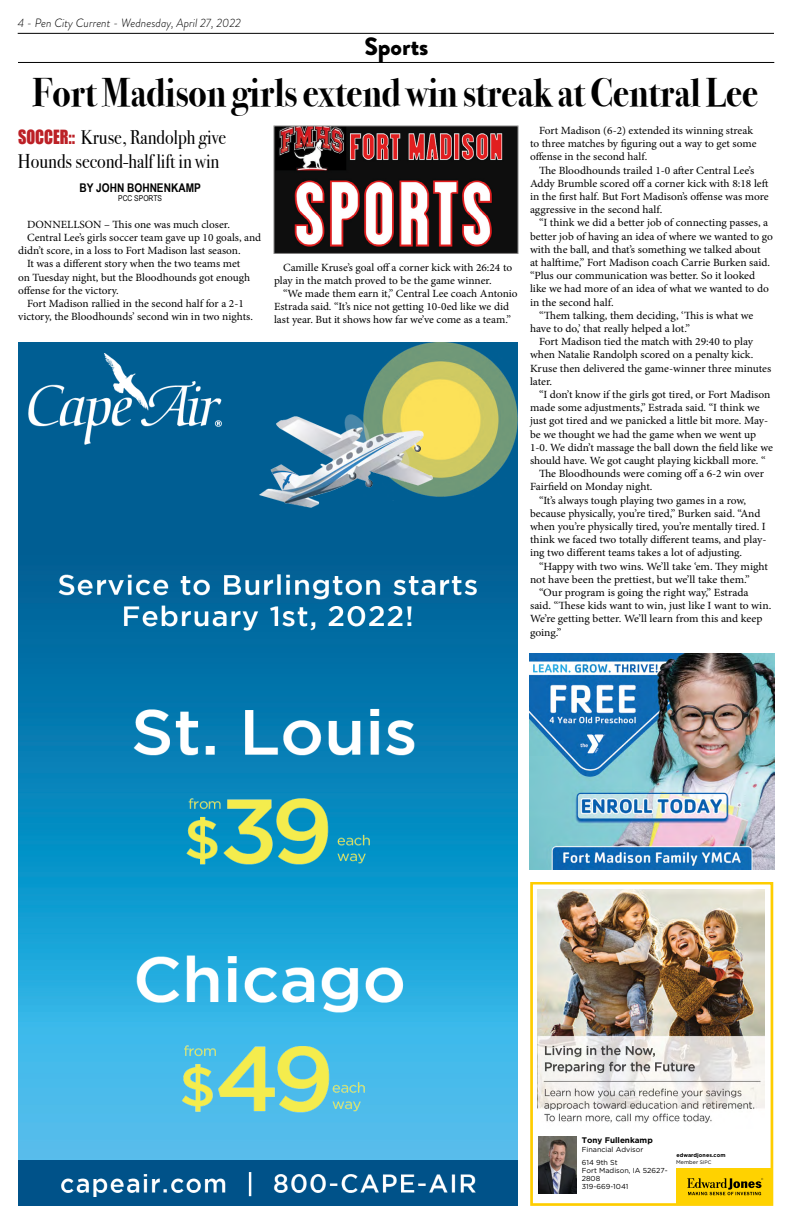
<style>
.page{position:relative;width:792px;height:1224px;background:#fff}
.page>*{position:absolute;margin:0;border:0;box-sizing:border-box;transform-origin:0 0}
.t1{font:700 40px "Bodoni Svty Two ITCTT";color:#000;scale:.9 1}
.t2{font:900 25px "Brandon Grotesque";color:#000}
.t3{font:20px/24px "Bodoni Svty Two ITCTT";color:#000;scale:.9 1}
.t4{font:italic 300 12px "Brandon Grotesque";color:#000}
.t5{font:700 12px "Arial Narrow";color:#000}
.t6{font:11px/13.2px "Minion Pro";color:#000;scale:1.04 1}
.t7{font:11px/13.2px "Minion Pro";color:#000}
.t8{font:11px "Minion Pro";color:#000;scale:1.05 1}
.t9{font:700 8.1px "Gotham";color:#000}
.t10{font:8px "Arial Narrow";color:#000}
.t11{font:7.2px/8.1px "Gotham";color:#000}
.t12{font:700 5.4px/7.2px "Gotham";letter-spacing:.01em;color:#000}
.s1{font-family:"Impact";font-size:18px;color:#bc2026}
.s2{font-weight:400}
.s3{font-weight:400;font-size:5px}
</style>
<div class="page">
<hr style="left:18px;top:33px;width:756px;height:1px;background:#000">
<hr style="left:18px;top:62px;width:756px;height:1px;background:#000">
<img style="left:18px;top:342px;width:500px;height:819px">
<img style="left:363px;top:342px;width:155px;height:154px">
<img style="left:260px;top:415px;width:172px;height:92px">
<img style="left:29px;top:354px;width:193px;height:90px">
<img style="left:57px;top:571px;width:422px;height:60px">
<img style="left:131px;top:673px;width:309px;height:97px">
<img style="left:164px;top:1029px;width:201px;height:97px">
<div style="left:18px;top:1161px;width:500px;height:45px;background:#005289"></div>
<img style="left:61px;top:1170px;width:416px;height:26px">
<img style="left:154px;top:781px;width:217px;height:97px">
<img style="left:133px;top:921px;width:283px;height:97px">
<div style="left:530px;top:882px;width:243px;height:324px;border:3px solid #fecd00"></div>
<div style="left:676px;top:1169px;width:97px;height:36px;background:#ffd200"></div>
<svg style="left:687px;top:1178px;width:76px;height:17px"></svg>
<img style="left:538px;top:890px;width:227px;height:233px">
<img style="left:538px;top:1137px;width:38px;height:56px">
<img style="left:530px;top:654px;width:244px;height:216px">
<img style="left:276px;top:128px;width:240px;height:124px">
<div style="left:274px;top:126px;width:244px;height:128px;border:1px solid #888787"></div>
<p class="t4" style="left:18px;top:15px;width:225px">4 - Pen City Current - Wednesday, April 27, 2022</p>
<h2 class="t2" style="left:364px;top:28px;width:66px">Sports</h2>
<h1 class="t1" style="left:32px;top:59px;width:808px">Fort Madison girls extend win streak at Central Lee</h1>
<h3 class="t3" style="left:18px;top:124px;width:233px"><span class="s1">SOCCER::</span> Kruse, Randolph give<br>Hounds second-half lift in win</h3>
<p class="t5" style="left:79px;top:178px;width:123px">BY JOHN BOHNENKAMP</p>
<p class="t10" style="left:118px;top:193px;width:45px">PCC SPORTS</p>
<p class="t7" style="left:27px;top:218px;width:204px">DONNELLSON – This one was much closer.</p>
<p class="t7" style="left:27px;top:231px;width:236px">Central Lee’s girls soccer team gave up 10 goals, and</p>
<p class="t7" style="left:18px;top:244px;width:224px">didn’t score, in a loss to Fort Madison last season.</p>
<p class="t7" style="left:27px;top:257px;width:215px">It was a different story when the two teams met</p>
<p class="t7" style="left:18px;top:270px;width:234px">on Tuesday night, but the Bloodhounds got enough</p>
<p class="t7" style="left:18px;top:284px;width:102px">offense for the victory.</p>
<p class="t7" style="left:27px;top:297px;width:218px">Fort Madison rallied in the second half for a 2-1</p>
<p class="t7" style="left:18px;top:310px;width:236px">victory, the Bloodhounds’ second win in two nights.</p>
<p class="t7" style="left:274px;top:261px;width:240px;text-indent:9px">Camille Kruse’s goal off a corner kick with 26:24 to play in the match proved to be the game winner.</p>
<p class="t7" style="left:274px;top:287px;width:245px;text-indent:9px">“We made them earn it,” Central Lee coach Antonio<br>Estrada said. “It’s nice not getting 10-0ed like we did last year. But it shows how far we’ve come as a team.”</p>
<p class="t7" style="left:530px;top:124px;width:228px;text-indent:9px">Fort Madison (6-2) extended its winning streak to three matches by figuring out a way to get some offense in the second half.</p>
<p class="t6" style="left:530px;top:164px;width:231px;text-indent:9px">The Bloodhounds trailed 1-0 after Central Lee’s Addy Brumble scored off a corner kick with 8:18 left in the first half. But Fort Madison’s offense was more aggressive in the second half.</p>
<p class="t6" style="left:539px;top:216px;width:222px">“I think we did a better job of connecting passes, a</p>
<p class="t6" style="left:530px;top:230px;width:235px">better job of having an idea of where we wanted to go</p>
<p class="t6" style="left:530px;top:243px;width:223px">with the ball, and that’s something we talked about</p>
<p class="t6" style="left:530px;top:256px;width:232px">at halftime,” Fort Madison coach Carrie Burken said.</p>
<p class="t6" style="left:530px;top:269px;width:218px">“Plus our communication was better. So it looked</p>
<p class="t6" style="left:530px;top:282px;width:231px">like we had more of an idea of what we wanted to do</p>
<p class="t6" style="left:530px;top:296px;width:82px">in the second half.</p>
<p class="t6" style="left:539px;top:309px;width:208px">“Them talking, them deciding, ‘This is what we</p>
<p class="t6" style="left:530px;top:322px;width:155px">have to do,’ that really helped a lot.”</p>
<p class="t6" style="left:539px;top:335px;width:207px">Fort Madison tied the match with 29:40 to play</p>
<p class="t6" style="left:530px;top:348px;width:216px">when Natalie Randolph scored on a penalty kick.</p>
<p class="t6" style="left:530px;top:362px;width:234px">Kruse then delivered the game-winner three minutes</p>
<p class="t6" style="left:530px;top:375px;width:23px">later.</p>
<p class="t6" style="left:539px;top:388px;width:224px">“I don’t know if the girls got tired, or Fort Madison</p>
<p class="t6" style="left:530px;top:401px;width:222px">made some adjustments,” Estrada said. “I think we</p>
<p class="t6" style="left:530px;top:414px;width:231px">just got tired and we panicked a little bit more. May-</p>
<p class="t6" style="left:530px;top:428px;width:219px">be we thought we had the game when we went up</p>
<p class="t6" style="left:530px;top:441px;width:235px">1-0. We didn’t massage the ball down the field like we</p>
<p class="t6" style="left:530px;top:454px;width:228px">should have. We got caught playing kickball more. “</p>
<p class="t6" style="left:539px;top:467px;width:218px">The Bloodhounds were coming off a 6-2 win over</p>
<p class="t6" style="left:530px;top:480px;width:119px">Fairfield on Monday night.</p>
<p class="t6" style="left:539px;top:494px;width:201px">“It’s always tough playing two games in a row,</p>
<p class="t6" style="left:530px;top:507px;width:223px">because physically, you’re tired,” Burken said. “And</p>
<p class="t6" style="left:530px;top:520px;width:228px">when you’re physically tired, you’re mentally tired. I</p>
<p class="t6" style="left:530px;top:533px;width:229px">think we faced two totally different teams, and play-</p>
<p class="t6" style="left:530px;top:546px;width:205px">ing two different teams takes a lot of adjusting.</p>
<p class="t8" style="left:539px;top:559px;width:220px">“Happy with two wins. We’ll take ‘em. They might</p>
<p class="t8" style="left:530px;top:572px;width:211px">not have been the prettiest, but we’ll take them.”</p>
<p class="t8" style="left:539px;top:585px;width:201px">“Our program is going the right way,” Estrada</p>
<p class="t8" style="left:530px;top:598px;width:231px">said. “These kids want to win, just like I want to win.</p>
<p class="t8" style="left:530px;top:612px;width:223px">We’re getting better. We’ll learn from this and keep</p>
<p class="t8" style="left:530px;top:625px;width:31px">going.”</p>
<p class="t9" style="left:582px;top:1135px;width:73px">Tony Fullenkamp</p>
<p class="t11" style="left:582px;top:1143px;width:63px;line-height:12.9px">Financial Advisor<br>614 9th St</p>
<p class="t11" style="left:582px;top:1166px;width:87px">Fort Madison, IA 52627-<br>2808<br>319-669-1041</p>
<p class="t12" style="left:676px;top:1152px;width:51px">edwardjones.com<br><span class="s2">Member</span> <span class="s3">SIPC</span></p>
</div>
